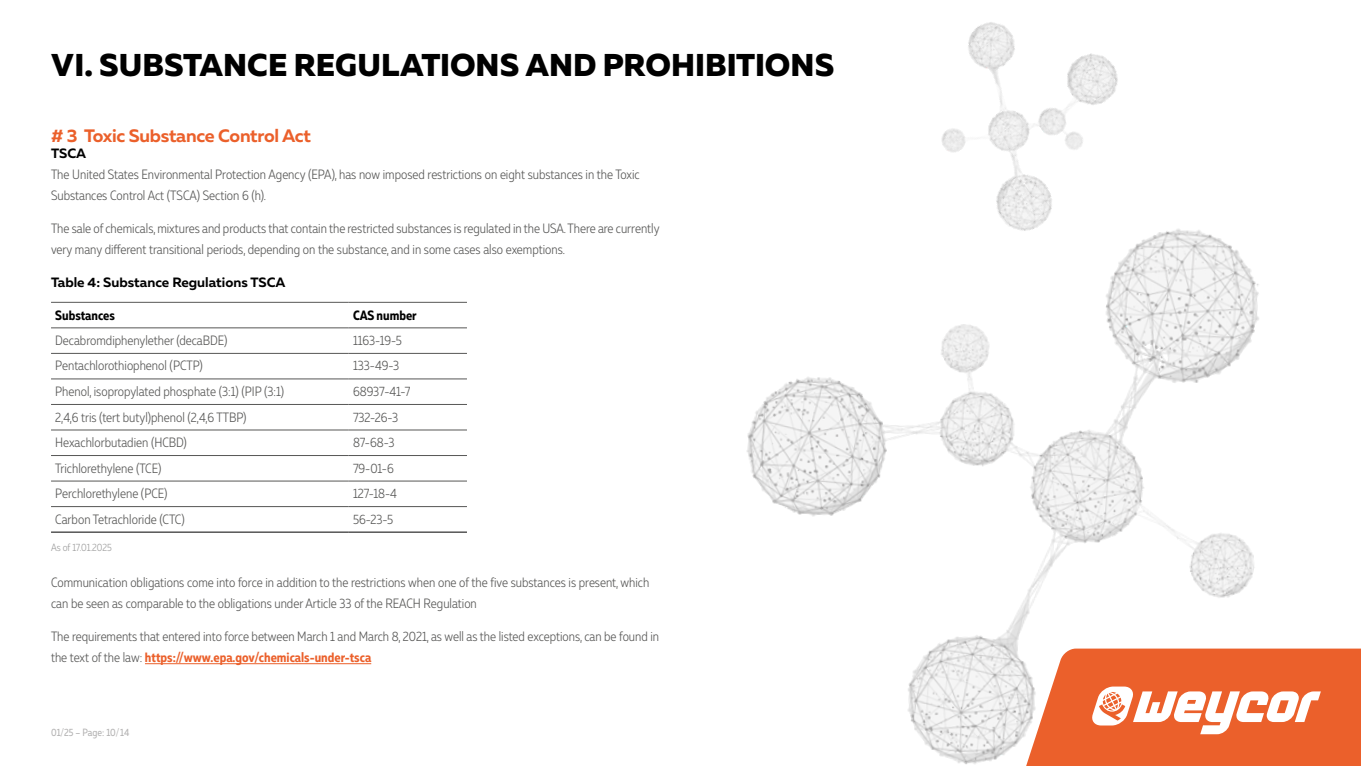
<style>
.page{position:relative;width:1361px;height:766px;background:#fff}
.page>*{position:absolute;margin:0;border:0;box-sizing:border-box;transform-origin:0 0}
.t1{font:800 31.5px "Muller";color:#000}
.t2{font:700 18px "Muller";letter-spacing:-.015em;color:#eb602b}
.t3{font:300 13.5px/21px "Muller Narrow";color:#575756}
.t4{font:700 13.5px "Muller";color:#000}
.t5{font:700 13.5px "Muller Narrow";color:#000}
.t6{font:10.5px "Muller Narrow";color:#b3b2b2}
.t7{font:300 10.5px "Muller Narrow";color:#9c9c9c}
.s1{font-weight:700;color:#eb602b}
</style>
<div class="page">
<img style="left:747px;top:229px;width:512px;height:535px">
<img style="left:890px;top:22px;width:266px;height:236px">
<svg style="left:1007px;top:641px;width:252px;height:123px"></svg>
<svg style="left:1013px;top:646px;width:348px;height:119px"></svg>
<hr style="left:145px;top:663px;width:226px;height:1px;background:#eb602b">
<hr style="left:51px;top:302px;width:298px;height:1px;background:#575756">
<hr style="left:349px;top:302px;width:118px;height:1px;background:#575756">
<hr style="left:51px;top:327px;width:298px;height:1px;background:#575756">
<hr style="left:349px;top:327px;width:118px;height:1px;background:#575756">
<hr style="left:51px;top:353px;width:298px;height:1px;background:#575756">
<hr style="left:349px;top:353px;width:118px;height:1px;background:#575756">
<hr style="left:51px;top:378px;width:298px;height:1px;background:#575756">
<hr style="left:349px;top:378px;width:118px;height:1px;background:#575756">
<hr style="left:51px;top:404px;width:298px;height:1px;background:#575756">
<hr style="left:349px;top:404px;width:118px;height:1px;background:#575756">
<hr style="left:51px;top:429px;width:298px;height:1px;background:#575756">
<hr style="left:349px;top:429px;width:118px;height:1px;background:#575756">
<hr style="left:51px;top:455px;width:298px;height:1px;background:#575756">
<hr style="left:349px;top:455px;width:118px;height:1px;background:#575756">
<hr style="left:51px;top:480px;width:298px;height:1px;background:#575756">
<hr style="left:349px;top:480px;width:118px;height:1px;background:#575756">
<hr style="left:51px;top:506px;width:298px;height:1px;background:#575756">
<hr style="left:349px;top:506px;width:118px;height:1px;background:#575756">
<hr style="left:51px;top:531px;width:298px;height:1px;background:#000">
<hr style="left:349px;top:531px;width:118px;height:1px;background:#000">
<h1 class="t1" style="left:51px;top:45px;width:784px">VI. SUBSTANCE REGULATIONS AND PROHIBITIONS</h1>
<h2 class="t2" style="left:51px;top:124px;width:261px"># 3 Toxic Substance Control Act</h2>
<p class="t4" style="left:51px;top:145px;width:37px">TSCA</p>
<p class="t3" style="left:51px;top:164px;width:590px">The United States Environmental Protection Agency (EPA), has now imposed restrictions on eight substances in the Toxic<br>Substances Control Act (TSCA) Section 6 (h).</p>
<p class="t3" style="left:51px;top:218px;width:610px">The sale of chemicals, mixtures and products that contain the restricted substances is regulated in the USA. There are currently very many different transitional periods, depending on the substance, and in some cases also exemptions.</p>
<p class="t4" style="left:51px;top:274px;width:236px">Table 4: Substance Regulations TSCA</p>
<p class="t5" style="left:55px;top:306px;width:61px">Substances</p>
<p class="t5" style="left:353px;top:306px;width:65px">CAS number</p>
<p class="t3" style="left:55px;top:329px;width:174px">Decabromdiphenylether (decaBDE)</p>
<p class="t3" style="left:353px;top:329px;width:51px">1163-19-5</p>
<p class="t3" style="left:55px;top:355px;width:149px">Pentachlorothiophenol (PCTP)</p>
<p class="t3" style="left:353px;top:355px;width:48px">133-49-3</p>
<p class="t3" style="left:55px;top:380px;width:230px">Phenol, isopropylated phosphate (3:1) (PIP (3:1)</p>
<p class="t3" style="left:353px;top:380px;width:59px">68937-41-7</p>
<p class="t3" style="left:55px;top:406px;width:193px">2,4,6 tris (tert butyl)phenol (2,4,6 TTBP)</p>
<p class="t3" style="left:353px;top:406px;width:47px">732-26-3</p>
<p class="t3" style="left:55px;top:431px;width:133px">Hexachlorbutadien (HCBD)</p>
<p class="t3" style="left:353px;top:431px;width:43px">87-68-3</p>
<p class="t3" style="left:55px;top:457px;width:108px">Trichlorethylene (TCE)</p>
<p class="t3" style="left:353px;top:457px;width:42px">79-01-6</p>
<p class="t3" style="left:55px;top:482px;width:114px">Perchlorethylene (PCE)</p>
<p class="t3" style="left:353px;top:482px;width:46px">127-18-4</p>
<p class="t3" style="left:55px;top:508px;width:131px">Carbon Tetrachloride (CTC)</p>
<p class="t3" style="left:353px;top:508px;width:42px">56-23-5</p>
<p class="t7" style="left:51px;top:541px;width:62px">As of 17.01.2025</p>
<p class="t3" style="left:51px;top:572px;width:600px">Communication obligations come into force in addition to the restrictions when one of the five substances is present, which can be seen as comparable to the obligations under Article 33 of the REACH Regulation</p>
<p class="t3" style="left:51px;top:626px;width:609px">The requirements that entered into force between March 1 and March 8, 2021, as well as the listed exceptions, can be found in the text of the law: <span class="s1">https://www.epa.gov/chemicals-under-tsca</span></p>
<p class="t6" style="left:51px;top:725px;width:80px">01/25 – Page: 10/14</p>
</div>
